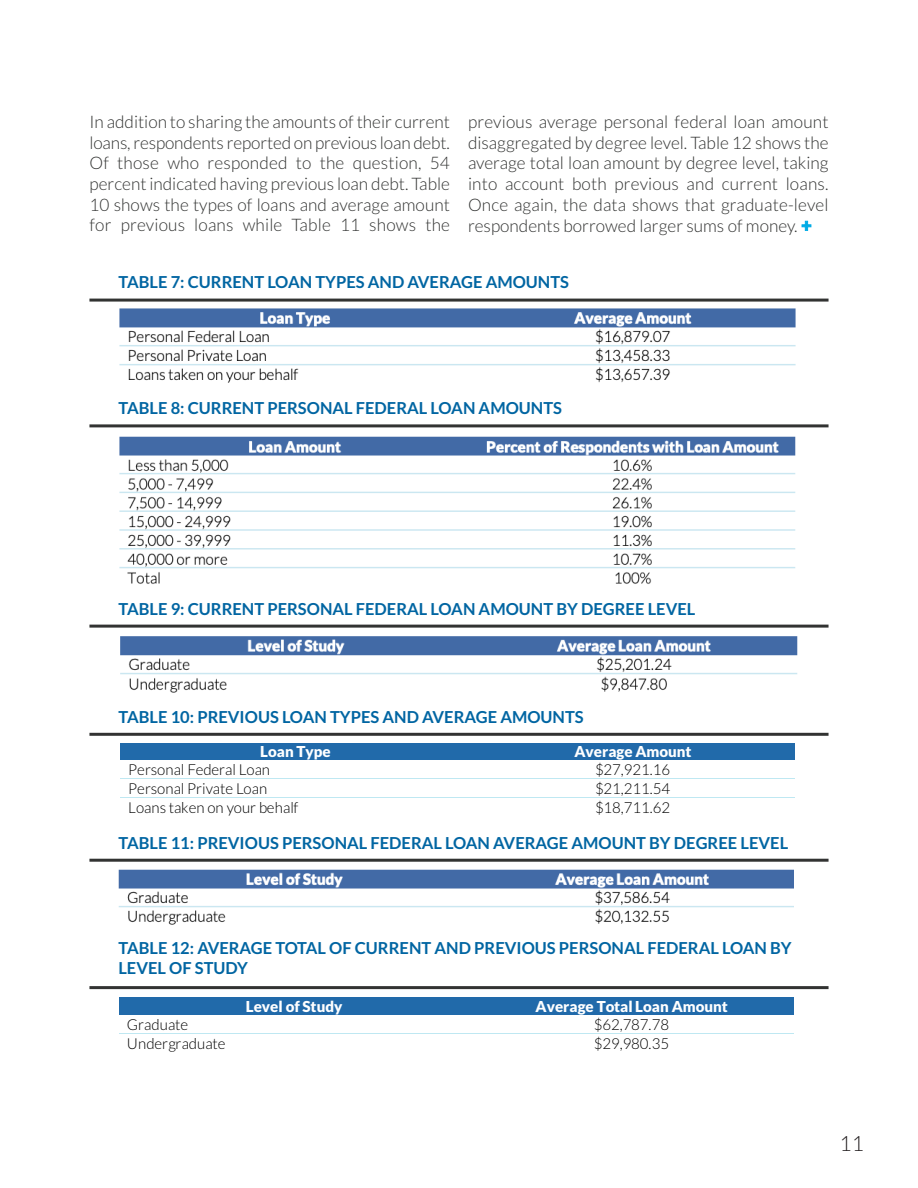
<style>
.page{position:relative;width:918px;height:1188px;background:#fff}
.page>*{position:absolute;margin:0;border:0;box-sizing:border-box;transform-origin:0 0}
.t1{font:300 21px "Lato";color:#231f20}
.t2{font:300 17.25px/20.7px "Lato";letter-spacing:.005em;color:#323332;text-align:justify}
.t3{font:700 16.5px/19.8px "Lato";color:#0065a2}
.t4{font:300 15.15px "Lato";letter-spacing:-.01em;color:#000}
.t5{font:900 15.15px "Lato";letter-spacing:-.005em;color:#fff}
.s1{font-weight:900;font-size:18px;color:#00abe6}
</style>
<div class="page">
<img style="left:119px;top:436px;width:677px;height:148px">
<img style="left:120px;top:636px;width:677px;height:57px">
<div style="left:120px;top:744px;width:351px;height:16px;background:#216aaa"></div>
<div style="left:471px;top:744px;width:324px;height:16px;background:#216aaa"></div>
<hr style="left:120px;top:778px;width:351px;height:1px;background:#bfe8f2">
<hr style="left:472px;top:778px;width:323px;height:1px;background:#bfe8f2">
<hr style="left:120px;top:797px;width:351px;height:1px;background:#bfe8f2">
<hr style="left:472px;top:797px;width:323px;height:1px;background:#bfe8f2">
<img style="left:118px;top:869px;width:676px;height:56px">
<img style="left:119px;top:308px;width:677px;height:75px">
<hr style="left:89px;top:299px;width:740px;height:3px;background:#323332">
<hr style="left:89px;top:424px;width:740px;height:3px;background:#323332">
<hr style="left:89px;top:625px;width:740px;height:3px;background:#323332">
<hr style="left:89px;top:733px;width:740px;height:3px;background:#323332">
<hr style="left:89px;top:859px;width:740px;height:3px;background:#323332">
<div style="left:119px;top:997px;width:351px;height:18px;background:#216aaa"></div>
<div style="left:470px;top:997px;width:324px;height:18px;background:#216aaa"></div>
<hr style="left:119px;top:1033px;width:351px;height:1px;background:#bfe8f2">
<hr style="left:470px;top:1033px;width:324px;height:1px;background:#bfe8f2">
<hr style="left:89px;top:986px;width:740px;height:3px;background:#323332">
<p class="t2" style="left:89px;top:112px;width:362px">In addition to sharing the amounts of their current loans, respondents reported on previous loan debt.<br>Of those who responded to the question, 54 percent indicated having previous loan debt. Table 10 shows the types of loans and average amount for previous loans while Table 11 shows the</p>
<p class="t2" style="left:468px;top:112px;width:362px">previous average personal federal loan amount disaggregated by degree level. Table 12 shows the average total loan amount by degree level, taking into account both previous and current loans.<br>Once again, the data shows that graduate-level respondents borrowed larger sums of money. <span class="s1">+</span></p>
<p class="t3" style="left:118px;top:273px;width:452px">TABLE 7: CURRENT LOAN TYPES AND AVERAGE AMOUNTS</p>
<p class="t3" style="left:118px;top:399px;width:445px">TABLE 8: CURRENT PERSONAL FEDERAL LOAN AMOUNTS</p>
<p class="t3" style="left:118px;top:599px;width:578px">TABLE 9: CURRENT PERSONAL FEDERAL LOAN AMOUNT BY DEGREE LEVEL</p>
<p class="t3" style="left:118px;top:707px;width:467px">TABLE 10: PREVIOUS LOAN TYPES AND AVERAGE AMOUNTS</p>
<p class="t5" style="left:260px;top:743px;width:72px">Loan Type</p>
<p class="t5" style="left:574px;top:743px;width:118px">Average Amount</p>
<p class="t4" style="left:128px;top:762px;width:144px">Personal Federal Loan</p>
<p class="t4" style="left:595px;top:762px;width:77px">$27,921.16</p>
<p class="t4" style="left:128px;top:780px;width:141px">Personal Private Loan</p>
<p class="t4" style="left:595px;top:780px;width:77px">$21,211.54</p>
<p class="t4" style="left:128px;top:799px;width:172px">Loans taken on your behalf</p>
<p class="t4" style="left:595px;top:799px;width:77px">$18,711.62</p>
<p class="t3" style="left:118px;top:833px;width:671px">TABLE 11: PREVIOUS PERSONAL FEDERAL LOAN AVERAGE AMOUNT BY DEGREE LEVEL</p>
<p class="t3" style="left:118px;top:939px;width:675px">TABLE 12: AVERAGE TOTAL OF CURRENT AND PREVIOUS PERSONAL FEDERAL LOAN BY<br>LEVEL OF STUDY</p>
<p class="t5" style="left:246px;top:997px;width:98px">Level of Study</p>
<p class="t5" style="left:536px;top:997px;width:194px">Average Total Loan Amount</p>
<p class="t4" style="left:127px;top:1016px;width:63px">Graduate</p>
<p class="t4" style="left:594px;top:1016px;width:77px">$62,787.78</p>
<p class="t4" style="left:127px;top:1035px;width:100px">Undergraduate</p>
<p class="t4" style="left:594px;top:1035px;width:77px">$29,980.35</p>
<p class="t1" style="left:840px;top:1131px;width:26px">11</p>
</div>
